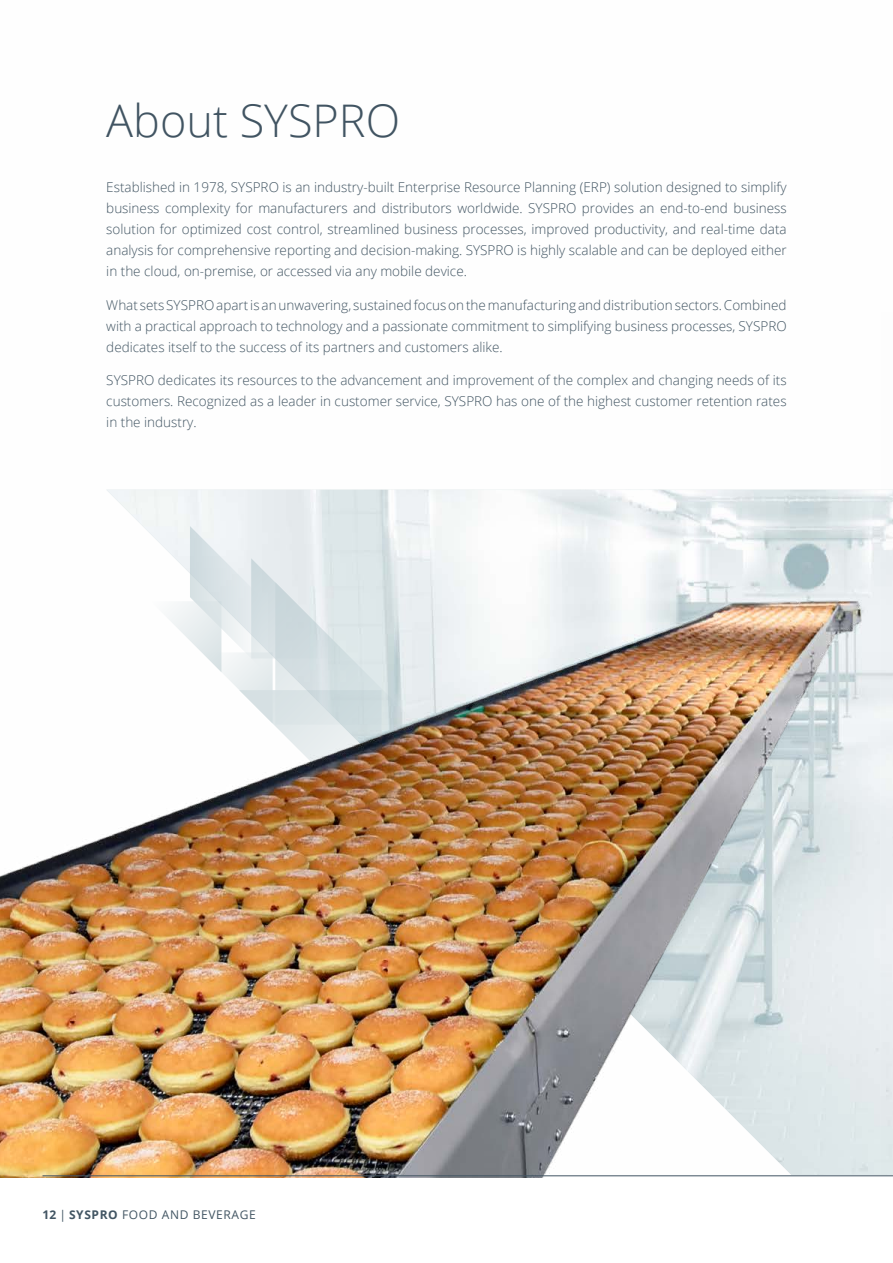
<style>
.page{position:relative;width:893px;height:1263px;background:#fff}
.page>*{position:absolute;margin:0;border:0;box-sizing:border-box;transform-origin:0 0}
.t1{font:300 45px "Open Sans";color:#425563}
.t2{font:300 13.5px/21px "Open Sans";color:#425563;text-align:justify}
.t3{font:12px "Open Sans";letter-spacing:.05em;color:#425563}
.s1{font-weight:700}
</style>
<div class="page">
<img style="left:0;top:489px;width:893px;height:689px">
<hr style="left:43px;top:1175px;width:850px;height:1px;background:#425563">
<h1 class="t1" style="left:106px;top:90px;width:295px">About SYSPRO</h1>
<p class="t2" style="left:106px;top:176px;width:682px">Established in 1978, SYSPRO is an industry-built Enterprise Resource Planning (ERP) solution designed to simplify business complexity for manufacturers and distributors worldwide. SYSPRO provides an end-to-end business solution for optimized cost control, streamlined business processes, improved productivity, and real-time data analysis for comprehensive reporting and decision-making. SYSPRO is highly scalable and can be deployed either in the cloud, on-premise, or accessed via any mobile device.</p>
<p class="t2" style="left:106px;top:294px;width:682px">What sets SYSPRO apart is an unwavering, sustained focus on the manufacturing and distribution sectors. Combined with a practical approach to technology and a passionate commitment to simplifying business processes, SYSPRO dedicates itself to the success of its partners and customers alike.</p>
<p class="t2" style="left:106px;top:370px;width:682px">SYSPRO dedicates its resources to the advancement and improvement of the complex and changing needs of its customers. Recognized as a leader in customer service, SYSPRO has one of the highest customer retention rates in the industry.</p>
<p class="t3" style="left:43px;top:1206px;width:215px"><span class="s1">12</span> | <span class="s1">SYSPRO</span> FOOD AND BEVERAGE</p>
</div>
